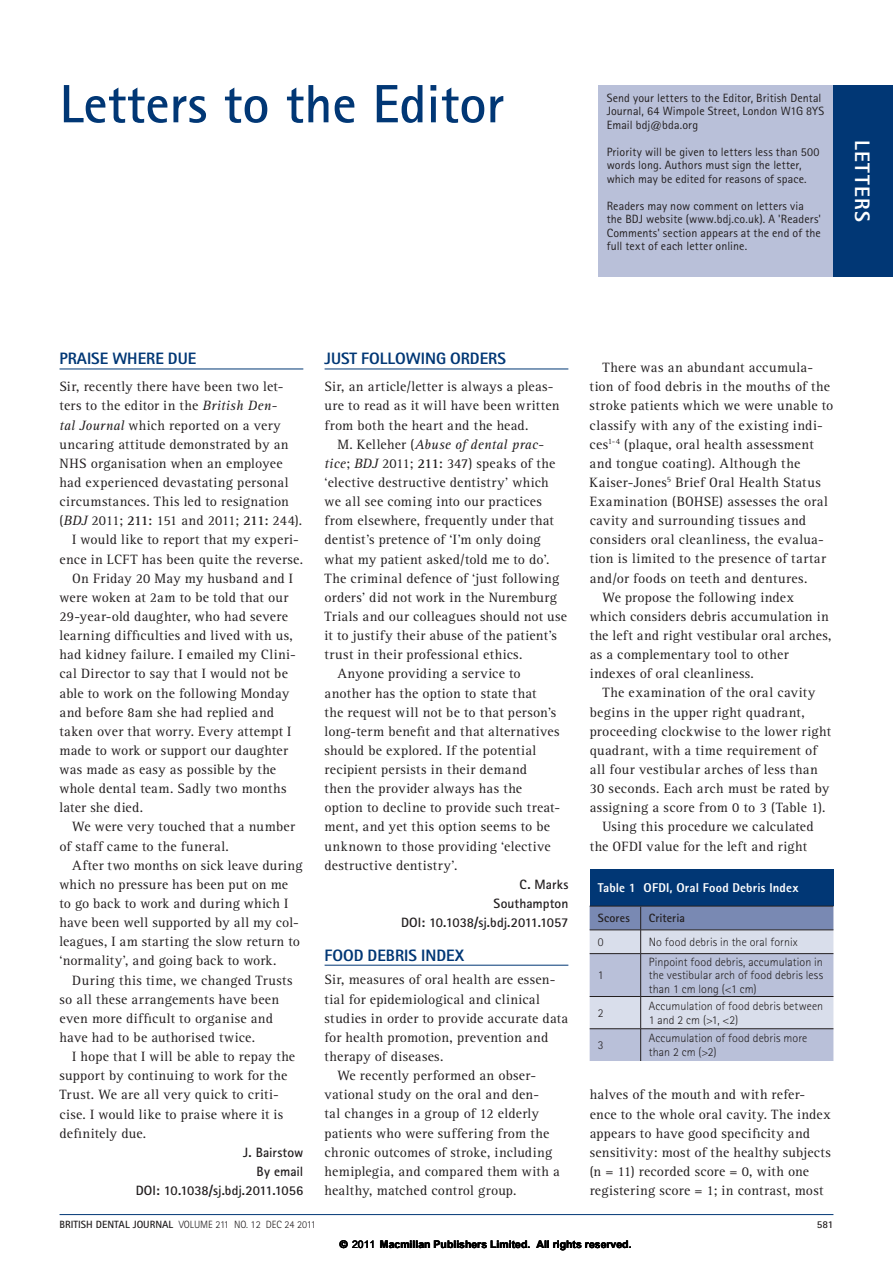
<style>
.page{position:relative;width:893px;height:1263px;background:#fff}
.page>*{position:absolute;margin:0;border:0;box-sizing:border-box;transform-origin:0 0}
._1_BDJ_main_heading{font:700 54px "Rotis Sans Serif Std";color:#013775}
.t1{font:800 21px "Rotis Sans Serif Std";letter-spacing:.055em;color:#fff}
._1_BDJ_letters_headi{font:800 16.5px "Rotis Sans Serif Std";color:#013775}
._1_BDJ_body{font:13.95px/19.2px "Rotis Serif Std";letter-spacing:.02em;color:#231f20}
._1_BDJ_body_fullout{font:13.95px/19.2px "Rotis Serif Std";letter-spacing:.02em;color:#231f20}
._1_BDJ_letters_autho{font:700 13.5px "Rotis Sans Serif Std";color:#231f20}
._2_BDJ_table_fig_cap{font:800 12.75px "Rotis Sans Serif Std";letter-spacing:.01em;color:#fff}
._1_BDJ_in_brief{font:12px/13.5px "Rotis Sans Serif Std";letter-spacing:.01em;color:#231f20}
._2_BDJ_table_text{font:300 12px/13.5px "Rotis Sans Serif Std";letter-spacing:.01em;color:#231f20}
._2_BDJ_table_text-2{font:700 12px "Rotis Sans Serif Std";letter-spacing:.01em;color:#231f20}
.t2{font:700 10.5px "Arial";color:#000}
.t3{font:300 10.5px "Rotis Sans Serif Std";color:#231f20}
.t4{font:700 10.5px "Rotis Sans Serif Std";color:#231f20}
.s1{font-style:italic}
.s2{font-weight:700}
.s3{font-family:"Helvetica"}
.s4{font-weight:400}
</style>
<div class="page">
<hr style="left:60px;top:369px;width:243px;height:1px;background:#013775">
<hr style="left:325px;top:369px;width:243px;height:1px;background:#013775">
<hr style="left:325px;top:965px;width:243px;height:1px;background:#013775">
<hr style="left:60px;top:1214px;width:773px;height:1px;background:#013775">
<div style="left:598px;top:85px;width:295px;height:191px;background:#b9c0d9"></div>
<div style="left:833px;top:85px;width:60px;height:191px;background:#013775"></div>
<div style="left:590px;top:870px;width:243px;height:36px;background:#013775"></div>
<svg style="left:590px;top:906px;width:243px;height:155px;background:#b8bfd6"></svg>
<hr style="left:590px;top:953px;width:51px;height:1px;background:#231f20">
<hr style="left:641px;top:953px;width:192px;height:1px;background:#231f20">
<hr style="left:640px;top:954px;width:1px;height:42px;background:#231f20">
<hr style="left:590px;top:996px;width:51px;height:1px;background:#231f20">
<hr style="left:641px;top:996px;width:192px;height:1px;background:#231f20">
<hr style="left:640px;top:997px;width:1px;height:31px;background:#231f20">
<hr style="left:590px;top:1028px;width:51px;height:1px;background:#231f20">
<hr style="left:641px;top:1028px;width:192px;height:1px;background:#231f20">
<hr style="left:640px;top:1029px;width:1px;height:32px;background:#231f20">
<hr style="left:590px;top:906px;width:51px;height:1px;background:#231f20">
<p class="_1_BDJ_main_heading" style="left:60px;top:70px;width:446px">Letters to the Editor</p>
<p class="_1_BDJ_in_brief" style="left:607px;top:91px;width:219px">Send your letters to the Editor, British Dental<br>Journal, 64 Wimpole Street, London W1G 8YS<br>Email bdj@bda.org</p>
<p class="_1_BDJ_in_brief" style="left:607px;top:145px;width:214px">Priority will be given to letters less than 500 words long. Authors must sign the letter, which may be edited for reasons of space.</p>
<p class="_1_BDJ_in_brief" style="left:607px;top:199px;width:216px">Readers may now comment on letters via the BDJ website (www.bdj.co.uk). A 'Readers' Comments' section appears at the end of the full text of each letter online.</p>
<p class="t1" style="left:876px;top:140px;width:83px;rotate:90deg">LETTERS</p>
<p class="_1_BDJ_letters_headi" style="left:60px;top:348px;width:138px">PRAISE WHERE DUE</p>
<p class="_1_BDJ_body_fullout" style="left:60px;top:377px;width:244px">Sir, recently there have been two let&shy;ters to the editor in the <span class="s1">British Den-<br>tal Journal</span> which reported on a very uncaring attitude demonstrated by an NHS organisation when an employee had experienced devastating personal circumstances. This led to resignation (<span class="s1">BDJ</span> 2011; <span class="s2">211:</span> 151 and 2011; <span class="s2">211:</span> 244).</p>
<p class="_1_BDJ_body" style="left:60px;top:530px;width:245px;text-align:right">I would like to report that my experi&shy;ence in LCFT has been quite the reverse.</p>
<p class="_1_BDJ_body" style="left:60px;top:569px;width:238px;text-indent:13px">On Friday 20 May my husband and I were woken at 2am to be told that our 29-year-old daughter, who had severe learning difficulties and lived with us, had kidney failure. I emailed my Clini&shy;cal Director to say that I would not be able to work on the following Monday and before 8am she had replied and taken over that worry. Every attempt I made to work or support our daughter was made as easy as possible by the whole dental team. Sadly two months later she died.</p>
<p class="_1_BDJ_body" style="left:60px;top:818px;width:237px;text-indent:13px">We were very touched that a number of staff came to the funeral.</p>
<p class="_1_BDJ_body" style="left:60px;top:856px;width:245px;text-indent:13px">After two months on sick leave during which no pressure has been put on me to go back to work and during which I have been well supported by all my col&shy;leagues, I am starting the slow return to ‘normality’, and going back to work.</p>
<p class="_1_BDJ_body" style="left:60px;top:971px;width:234px;text-indent:13px">During this time, we changed Trusts so all these arrangements have been even more difficult to organise and have had to be authorised twice.</p>
<p class="_1_BDJ_body" style="left:60px;top:1047px;width:237px;text-indent:13px">I hope that I will be able to repay the support by continuing to work for the<br>Trust. We are all very quick to criti&shy;cise. I would like to praise where it is definitely due.</p>
<p class="_1_BDJ_letters_autho" style="left:243px;top:1143px;width:62px">J. Bairstow</p>
<p class="_1_BDJ_letters_autho" style="left:257px;top:1163px;width:48px">By email</p>
<p class="_1_BDJ_letters_autho" style="left:136px;top:1182px;width:169px">DOI: 10.1038/sj.bdj.2011.1056</p>
<p class="_1_BDJ_letters_headi" style="left:325px;top:348px;width:183px">JUST FOLLOWING ORDERS</p>
<p class="_1_BDJ_body_fullout" style="left:325px;top:377px;width:237px">Sir, an article/letter is always a pleas&shy;ure to read as it will have been written from both the heart and the head.</p>
<p class="_1_BDJ_body" style="left:325px;top:435px;width:244px;text-indent:13px">M. Kelleher (<span class="s1">Abuse of dental prac&shy;tice</span>; <span class="s1">BDJ</span> 2011; <span class="s2">211:</span> 347) speaks of the ‘elective destructive dentistry’ which we all see coming into our practices from elsewhere, frequently under that dentist’s pretence of ‘I’m only doing what my patient asked/told me to do’.<br>The criminal defence of ‘just following orders’ did not work in the Nuremburg Trials and our colleagues should not use it to justify their abuse of the patient’s trust in their professional ethics.</p>
<p class="_1_BDJ_body" style="left:325px;top:664px;width:237px;text-indent:13px">Anyone providing a service to another has the option to state that<br>the request will not be to that person’s long-term benefit and that alternatives should be explored. If the potential recipient persists in their demand<br>then the provider always has the option to decline to provide such treat&shy;ment, and yet this option seems to be unknown to those providing ‘elective destructive dentistry’.</p>
<p class="_1_BDJ_letters_autho" style="left:520px;top:876px;width:50px">C. Marks</p>
<p class="_1_BDJ_letters_autho" style="left:494px;top:895px;width:76px">Southampton</p>
<p class="_1_BDJ_letters_autho" style="left:401px;top:914px;width:169px">DOI: 10.1038/sj.bdj.2011.1057</p>
<p class="_1_BDJ_letters_headi" style="left:325px;top:944px;width:141px">FOOD DEBRIS INDEX</p>
<p class="_1_BDJ_body_fullout" style="left:325px;top:971px;width:245px">Sir, measures of oral health are essen&shy;tial for epidemiological and clinical studies in order to provide accurate data for health promotion, prevention and therapy of diseases.</p>
<p class="_1_BDJ_body" style="left:325px;top:1066px;width:237px;text-indent:13px">We recently performed an obser&shy;vational study on the oral and den-<br>tal changes in a group of 12 elderly patients who were suffering from the chronic outcomes of stroke, including hemiplegia, and compared them with a healthy, matched control group.</p>
<p class="_1_BDJ_body" style="left:590px;top:358px;width:245px;text-indent:13px">There was an abundant accumula&shy;tion of food debris in the mouths of the stroke patients which we were unable to classify with any of the existing indi&shy;ces<sup>1-4</sup> (plaque, oral health assessment and tongue coating). Although the Kaiser-Jones<sup>5</sup> Brief Oral Health Status Examination (BOHSE) assesses the oral cavity and surrounding tissues and considers oral cleanliness, the evalua&shy;tion is limited to the presence of tartar and/or foods on teeth and dentures.</p>
<p class="_1_BDJ_body" style="left:590px;top:588px;width:243px;text-indent:13px">We propose the following index which considers debris accumulation in the left and right vestibular oral arches, as a complementary tool to other indexes of oral cleanliness.</p>
<p class="_1_BDJ_body" style="left:590px;top:684px;width:243px;text-indent:13px">The examination of the oral cavity begins in the upper right quadrant, proceeding clockwise to the lower right quadrant, with a time requirement of all four vestibular arches of less than 30 seconds. Each arch must be rated by assigning a score from 0 to 3 (Table 1).</p>
<p class="_1_BDJ_body" style="left:590px;top:818px;width:225px;text-indent:13px">Using this procedure we calculated the OFDI value for the left and right</p>
<p class="_2_BDJ_table_fig_cap" style="left:598px;top:879px;width:202px">Table 1 OFDI, Oral Food Debris Index</p>
<p class="_2_BDJ_table_text-2" style="left:598px;top:911px;width:34px">Scores</p>
<p class="_2_BDJ_table_text-2" style="left:649px;top:911px;width:38px">Criteria</p>
<p class="_2_BDJ_table_text" style="left:598px;top:935px;width:7px">0</p>
<p class="_2_BDJ_table_text" style="left:649px;top:935px;width:151px">No food debris in the oral fornix</p>
<p class="_2_BDJ_table_text" style="left:598px;top:968px;width:7px">1</p>
<p class="_2_BDJ_table_text" style="left:649px;top:955px;width:176px;text-align:justify">Pinpoint food debris, accumulation in the vestibular arch of food debris less than 1 cm long (&lt;1 cm)</p>
<p class="_2_BDJ_table_text" style="left:598px;top:1006px;width:7px">2</p>
<p class="_2_BDJ_table_text" style="left:649px;top:999px;width:176px">Accumulation of food debris between<br>1 and 2 cm (&gt;1, &lt;2)</p>
<p class="_2_BDJ_table_text" style="left:598px;top:1038px;width:7px">3</p>
<p class="_2_BDJ_table_text" style="left:649px;top:1031px;width:160px">Accumulation of food debris more than 2 cm (&gt;2)</p>
<p class="_1_BDJ_body" style="left:590px;top:1085px;width:243px">halves of the mouth and with refer&shy;ence to the whole oral cavity. The index appears to have good specificity and sensitivity: most of the healthy subjects (n = 11) recorded score = 0, with one registering score = 1; in contrast, most</p>
<p class="t3" style="left:60px;top:1218px;width:258px"><span class="s2">BRITISH DENTAL JOURNAL</span> VOLUME 211 NO. 12 DEC 24 2011</p>
<p class="t4" style="left:817px;top:1217px;width:18px">581</p>
<p class="t2" style="left:340px;top:1237px;width:293px"><span class="s3">©</span> <span class="s4">2011</span> Macmillan Publishers Limited. All rights reserved.</p>
</div>
